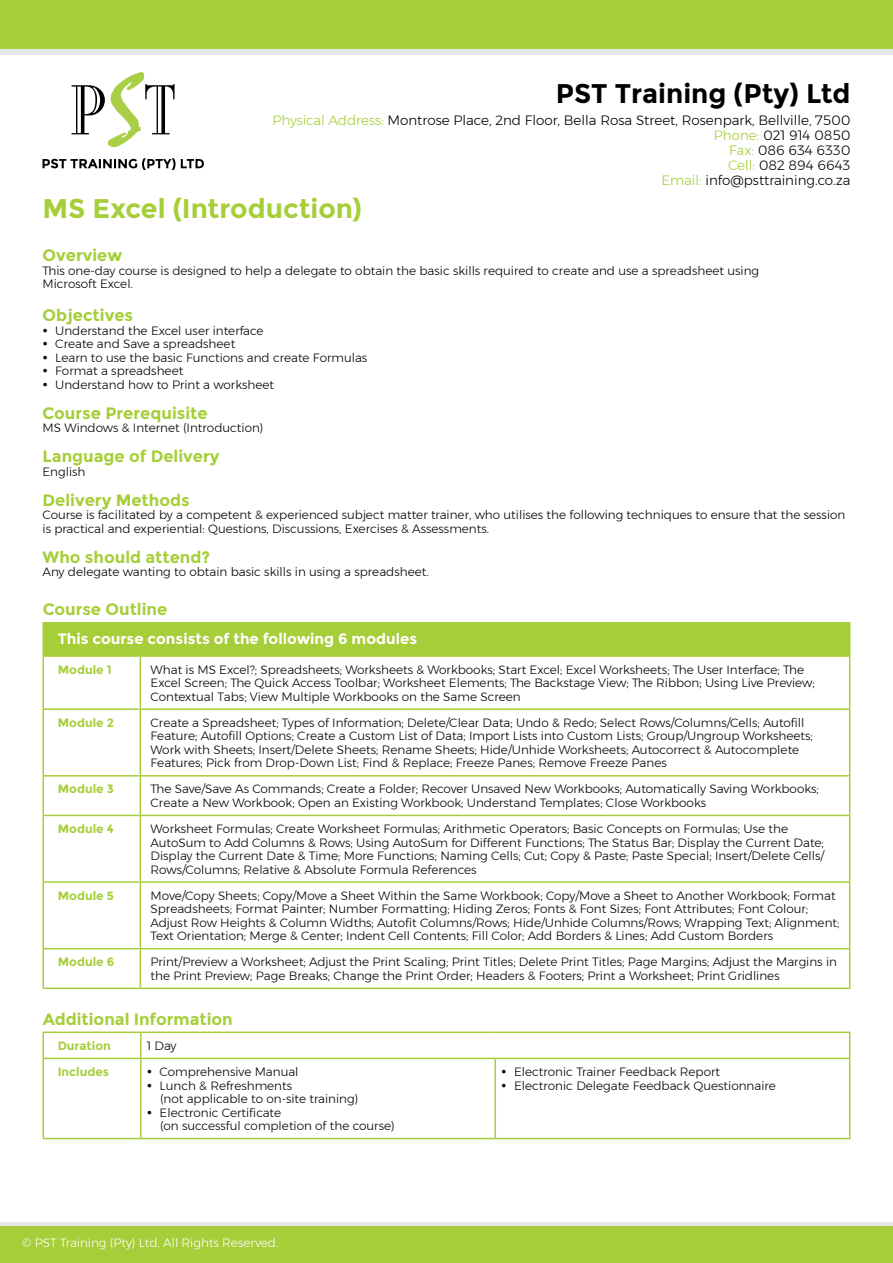
<style>
.page{position:relative;width:893px;height:1263px;background:#fff}
.page>*{position:absolute;margin:0;border:0;box-sizing:border-box;transform-origin:0 0}
.t1{font:700 27px "Montserrat";color:#a6ce39}
.t2{font:700 27px "Montserrat";color:#000}
.t3{font:700 16.5px "Montserrat";color:#a6ce39}
.t4{font:700 15px "Montserrat";color:#fff}
.t5{font:300 13.5px/15px "Montserrat";color:#000;text-align:right}
.t6{font:300 12px/13.5px "Montserrat";color:#000}
.t7{font:700 12px "Montserrat";color:#a6ce39}
.t8{font:300 12px "Montserrat";color:#fff}
.s1{color:#a6ce39}
</style>
<div class="page">
<svg style="left:0;top:1222px;width:893px;height:5px;background:#d9e2c5"></svg>
<svg style="left:0;top:48px;width:893px;height:7px;background:#dce3cf"></svg>
<div style="left:0;top:0;width:893px;height:48px;background:#a6ce39"></div>
<div style="left:0;top:1227px;width:893px;height:36px;background:#a6ce39"></div>
<svg style="left:72px;top:72px;width:103px;height:75px"></svg>
<svg style="left:43px;top:158px;width:161px;height:12px"></svg>
<hr style="left:43px;top:1031px;width:98px;height:2px;background:#a6ce39">
<svg style="left:43px;top:1033px;width:1px;height:25px"></svg>
<hr style="left:141px;top:1031px;width:354px;height:2px;background:#a6ce39">
<hr style="left:140px;top:1033px;width:2px;height:25px;background:#a6ce39">
<hr style="left:495px;top:1031px;width:355px;height:2px;background:#a6ce39">
<svg style="left:849px;top:1033px;width:1px;height:25px"></svg>
<hr style="left:43px;top:1058px;width:98px;height:1px;background:#a6ce39">
<hr style="left:43px;top:1059px;width:1px;height:79px;background:#a6ce39">
<hr style="left:141px;top:1058px;width:354px;height:1px;background:#a6ce39">
<hr style="left:140px;top:1059px;width:2px;height:79px;background:#a6ce39">
<hr style="left:495px;top:1058px;width:355px;height:1px;background:#a6ce39">
<hr style="left:494px;top:1059px;width:2px;height:79px;background:#a6ce39">
<hr style="left:849px;top:1059px;width:1px;height:79px;background:#a6ce39">
<hr style="left:43px;top:1138px;width:98px;height:1px;background:#a6ce39">
<hr style="left:141px;top:1138px;width:354px;height:1px;background:#a6ce39">
<hr style="left:495px;top:1138px;width:355px;height:1px;background:#a6ce39">
<div style="left:43px;top:623px;width:807px;height:33px;background:#a6ce39"></div>
<hr style="left:43px;top:622px;width:97px;height:1px;background:#a6ce39">
<hr style="left:140px;top:622px;width:710px;height:1px;background:#a6ce39">
<hr style="left:43px;top:657px;width:1px;height:51px;background:#a6ce39">
<hr style="left:849px;top:657px;width:1px;height:51px;background:#a6ce39">
<hr style="left:43px;top:710px;width:1px;height:65px;background:#a6ce39">
<hr style="left:849px;top:710px;width:1px;height:65px;background:#a6ce39">
<hr style="left:43px;top:776px;width:1px;height:39px;background:#a6ce39">
<hr style="left:849px;top:776px;width:1px;height:39px;background:#a6ce39">
<hr style="left:43px;top:816px;width:1px;height:65px;background:#a6ce39">
<hr style="left:849px;top:816px;width:1px;height:65px;background:#a6ce39">
<hr style="left:43px;top:883px;width:1px;height:65px;background:#a6ce39">
<hr style="left:849px;top:883px;width:1px;height:65px;background:#a6ce39">
<hr style="left:43px;top:949px;width:1px;height:38px;background:#a6ce39">
<hr style="left:849px;top:949px;width:1px;height:38px;background:#a6ce39">
<hr style="left:43px;top:655px;width:97px;height:2px;background:#a6ce39">
<hr style="left:140px;top:655px;width:710px;height:2px;background:#a6ce39">
<hr style="left:140px;top:657px;width:1px;height:51px;background:#a6ce39">
<hr style="left:43px;top:708px;width:97px;height:2px;background:#a6ce39">
<hr style="left:140px;top:708px;width:710px;height:2px;background:#a6ce39">
<hr style="left:140px;top:710px;width:1px;height:65px;background:#a6ce39">
<hr style="left:43px;top:775px;width:97px;height:1px;background:#a6ce39">
<hr style="left:140px;top:775px;width:710px;height:1px;background:#a6ce39">
<hr style="left:140px;top:776px;width:1px;height:39px;background:#a6ce39">
<hr style="left:43px;top:815px;width:97px;height:1px;background:#a6ce39">
<hr style="left:140px;top:815px;width:710px;height:1px;background:#a6ce39">
<hr style="left:140px;top:816px;width:1px;height:65px;background:#a6ce39">
<hr style="left:43px;top:881px;width:97px;height:2px;background:#a6ce39">
<hr style="left:140px;top:881px;width:710px;height:2px;background:#a6ce39">
<hr style="left:140px;top:883px;width:1px;height:65px;background:#a6ce39">
<hr style="left:43px;top:948px;width:97px;height:1px;background:#a6ce39">
<hr style="left:140px;top:948px;width:710px;height:1px;background:#a6ce39">
<hr style="left:140px;top:949px;width:1px;height:38px;background:#a6ce39">
<hr style="left:43px;top:987px;width:97px;height:2px;background:#a6ce39">
<hr style="left:140px;top:987px;width:710px;height:2px;background:#a6ce39">
<h1 class="t2" style="left:556px;top:77px;width:296px">PST Training (Pty) Ltd</h1>
<p class="t5" style="left:272px;top:113px;width:579px"><span class="s1">Physical Address:</span> Montrose Place, 2nd Floor, Bella Rosa Street, Rosenpark, Bellville, 7500<br><span class="s1">Phone:</span> 021 914 0850<br><span class="s1">Fax:</span> 086 634 6330<br><span class="s1">Cell:</span> 082 894 6643<br><span class="s1">Email:</span> info@psttraining.co.za</p>
<h1 class="t1" style="left:43px;top:192px;width:321px">MS Excel (Introduction)</h1>
<h2 class="t3" style="left:43px;top:245px;width:81px">Overview</h2>
<p class="t6" style="left:43px;top:263px;width:718px">This one-day course is designed to help a delegate to obtain the basic skills required to create and use a spreadsheet using<br>Microsoft Excel.</p>
<h2 class="t3" style="left:43px;top:305px;width:92px">Objectives</h2>
<p class="t6" style="left:55px;top:323px;width:314px">Understand the Excel user interface<br>Create and Save a spreadsheet<br>Learn to use the basic Functions and create Formulas Format a spreadsheet<br>Understand how to Print a worksheet</p>
<h2 class="t3" style="left:43px;top:403px;width:167px">Course Prerequisite</h2>
<p class="t6" style="left:43px;top:421px;width:222px">MS Windows &amp; Internet (Introduction)</p>
<h2 class="t3" style="left:43px;top:446px;width:179px">Language of Delivery</h2>
<p class="t6" style="left:43px;top:464px;width:44px">English</p>
<h2 class="t3" style="left:43px;top:490px;width:149px">Delivery Methods</h2>
<p class="t6" style="left:43px;top:508px;width:804px">Course is facilitated by a competent &amp; experienced subject matter trainer, who utilises the following techniques to ensure that the session is practical and experiential: Questions, Discussions, Exercises &amp; Assessments.</p>
<h2 class="t3" style="left:43px;top:547px;width:169px">Who should attend?</h2>
<p class="t6" style="left:43px;top:565px;width:388px">Any delegate wanting to obtain basic skills in using a spreadsheet.</p>
<h2 class="t3" style="left:43px;top:599px;width:126px">Course Outline</h2>
<p class="t4" style="left:58px;top:630px;width:361px">This course consists of the following 6 modules</p>
<p class="t7" style="left:58px;top:662px;width:55px">Module 1</p>
<p class="t6" style="left:151px;top:662px;width:666px">What is MS Excel?; Spreadsheets; Worksheets &amp; Workbooks; Start Excel; Excel Worksheets; The User Interface; The<br>Excel Screen; The Quick Access Toolbar; Worksheet Elements; The Backstage View; The Ribbon; Using Live Preview;<br>Contextual Tabs; View Multiple Workbooks on the Same Screen</p>
<p class="t7" style="left:58px;top:715px;width:58px">Module 2</p>
<p class="t6" style="left:151px;top:716px;width:664px">Create a Spreadsheet; Types of Information; Delete/Clear Data; Undo &amp; Redo; Select Rows/Columns/Cells; Autofill Feature; Autofill Options; Create a Custom List of Data; Import Lists into Custom Lists; Group/Ungroup Worksheets; Work with Sheets; Insert/Delete Sheets; Rename Sheets; Hide/Unhide Worksheets; Autocorrect &amp; Autocomplete Features; Pick from Drop-Down List; Find &amp; Replace; Freeze Panes; Remove Freeze Panes</p>
<p class="t7" style="left:58px;top:782px;width:58px">Module 3</p>
<p class="t6" style="left:151px;top:782px;width:670px">The Save/Save As Commands; Create a Folder; Recover Unsaved New Workbooks; Automatically Saving Workbooks;<br>Create a New Workbook; Open an Existing Workbook; Understand Templates; Close Workbooks</p>
<p class="t7" style="left:58px;top:822px;width:58px">Module 4</p>
<p class="t6" style="left:151px;top:822px;width:675px">Worksheet Formulas; Create Worksheet Formulas; Arithmetic Operators; Basic Concepts on Formulas; Use the AutoSum to Add Columns &amp; Rows; Using AutoSum for Different Functions; The Status Bar; Display the Current Date; Display the Current Date &amp; Time; More Functions; Naming Cells; Cut; Copy &amp; Paste; Paste Special; Insert/Delete Cells/ Rows/Columns; Relative &amp; Absolute Formula References</p>
<p class="t7" style="left:58px;top:888px;width:58px">Module 5</p>
<p class="t6" style="left:151px;top:888px;width:690px">Move/Copy Sheets; Copy/Move a Sheet Within the Same Workbook; Copy/Move a Sheet to Another Workbook; Format Spreadsheets; Format Painter; Number Formatting; Hiding Zeros; Fonts &amp; Font Sizes; Font Attributes; Font Colour; Adjust Row Heights &amp; Column Widths; Autofit Columns/Rows; Hide/Unhide Columns/Rows; Wrapping Text; Alignment; Text Orientation; Merge &amp; Center; Indent Cell Contents; Fill Color; Add Borders &amp; Lines; Add Custom Borders</p>
<p class="t7" style="left:58px;top:955px;width:58px">Module 6</p>
<p class="t6" style="left:151px;top:955px;width:688px">Print/Preview a Worksheet; Adjust the Print Scaling; Print Titles; Delete Print Titles; Page Margins; Adjust the Margins in the Print Preview; Page Breaks; Change the Print Order; Headers &amp; Footers; Print a Worksheet; Print Gridlines</p>
<h2 class="t3" style="left:43px;top:1009px;width:192px">Additional Information</h2>
<p class="t7" style="left:58px;top:1038px;width:55px">Duration</p>
<p class="t6" style="left:147px;top:1039px;width:31px">1 Day</p>
<p class="t7" style="left:58px;top:1065px;width:53px">Includes</p>
<p class="t6" style="left:160px;top:1065px;width:237px">Comprehensive Manual<br>Lunch &amp; Refreshments<br>(not applicable to on-site training)<br>Electronic Certificate<br>(on successful completion of the course)</p>
<p class="t6" style="left:514px;top:1065px;width:263px">Electronic Trainer Feedback Report<br>Electronic Delegate Feedback Questionnaire</p>
<p class="t8" style="left:22px;top:1234px;width:258px">© PST Training (Pty) Ltd. All Rights Reserved.</p>
</div>
